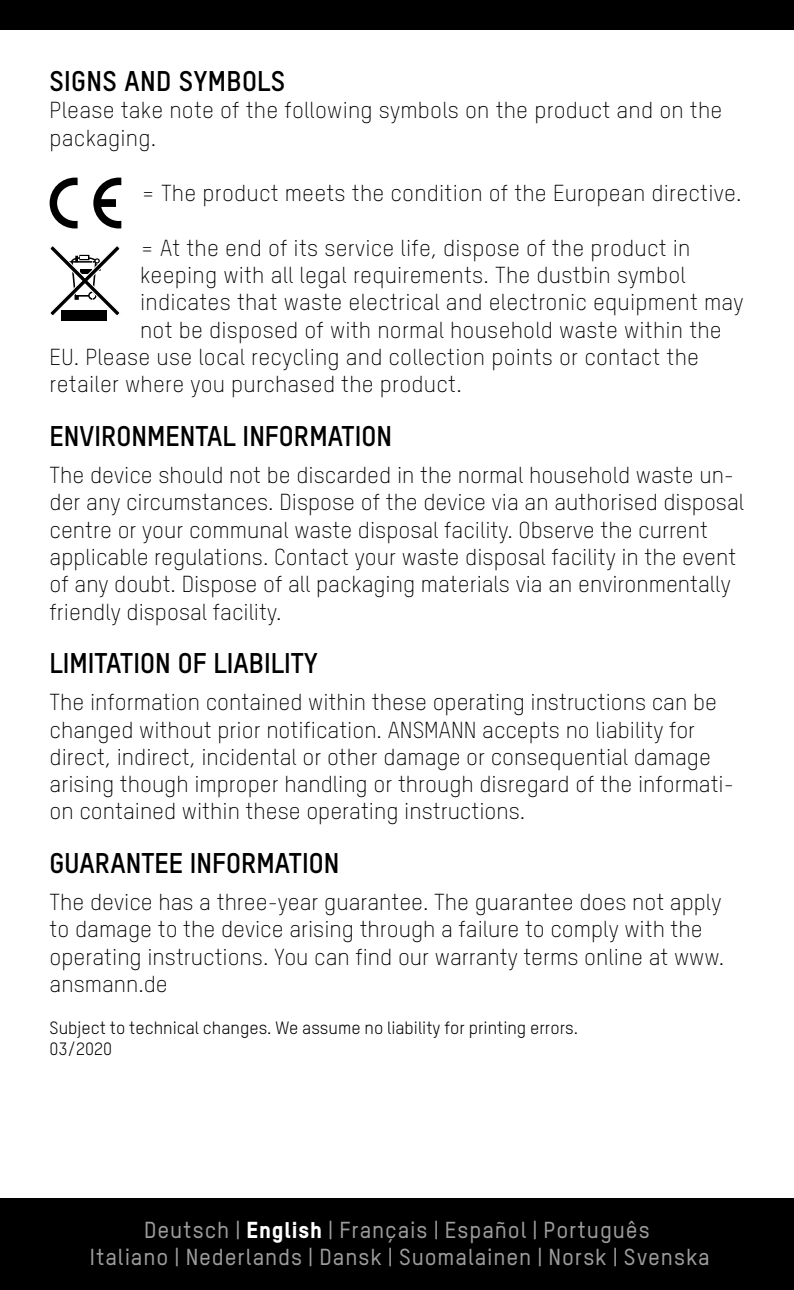
<style>
.page{position:relative;width:794px;height:1290px;background:#fff}
.page>*{position:absolute;margin:0;border:0;box-sizing:border-box;transform-origin:0 0}
.t1{font:700 28px "TSTARPRO";color:#000}
.t2{font:300 22.75px/27.3px "TSTARPRO";color:#000}
.t3{font:500 22.75px/27.3px "TSTARPRO";letter-spacing:.04em;color:#9d9c9c;text-align:center}
.t4{font:17.5px/21px "TSTARPRO";color:#000}
.s1{font-weight:800;color:#fff}
</style>
<div class="page">
<div style="left:0;top:0;width:794px;height:30px;background:#000"></div>
<div style="left:0;top:1198px;width:794px;height:92px;background:#000"></div>
<svg style="left:50px;top:178px;width:28px;height:50px"></svg>
<svg style="left:93px;top:178px;width:28px;height:50px"></svg>
<div style="left:61px;top:310px;width:46px;height:10px;background:#000"></div>
<svg style="left:50px;top:246px;width:70px;height:70px"></svg>
<p class="t1" style="left:50px;top:64px;width:237px">SIGNS AND SYMBOLS</p>
<p class="t2" style="left:50px;top:97px;width:674px">Please take note of the following symbols on the product and on the packaging.</p>
<p class="t2" style="left:141px;top:180px;width:602px">= The product meets the condition of the European directive.</p>
<p class="t2" style="left:140px;top:234px;width:551px">= At the end of its service life, dispose of the product in</p>
<p class="t2" style="left:140px;top:262px;width:547px">keeping with all legal requirements. The dustbin symbol</p>
<p class="t2" style="left:140px;top:289px;width:605px">indicates that waste electrical and electronic equipment may</p>
<p class="t2" style="left:140px;top:316px;width:583px">not be disposed of with normal household waste within the</p>
<p class="t2" style="left:50px;top:344px;width:651px">EU. Please use local recycling and collection points or contact the</p>
<p class="t2" style="left:50px;top:371px;width:414px">retailer where you purchased the product.</p>
<p class="t1" style="left:50px;top:419px;width:344px">ENVIRONMENTAL INFORMATION</p>
<p class="t2" style="left:50px;top:461px;width:696px">The device should not be discarded in the normal household waste un&shy;der any circumstances. Dispose of the device via an authorised disposal centre or your communal waste disposal facility. Observe the current applicable regulations. Contact your waste disposal facility in the event of any doubt. Dispose of all packaging materials via an environmentally friendly disposal facility.</p>
<p class="t1" style="left:50px;top:646px;width:270px">LIMITATION OF LIABILITY</p>
<p class="t2" style="left:50px;top:689px;width:686px">The information contained within these operating instructions can be changed without prior notification. ANSMANN accepts no liability for direct, indirect, incidental or other damage or consequential damage arising though improper handling or through disregard of the informati&shy;on contained within these operating instructions.</p>
<p class="t1" style="left:50px;top:846px;width:291px">GUARANTEE INFORMATION</p>
<p class="t2" style="left:50px;top:889px;width:676px">The device has a three-year guarantee. The guarantee does not apply to damage to the device arising through a failure to comply with the operating instructions. You can find our warranty terms online at www. ansmann.de</p>
<p class="t4" style="left:50px;top:1018px;width:530px">Subject to technical changes. We assume no liability for printing errors.<br>03/2020</p>
<p class="t3" style="left:90px;top:1218px;width:621px">Deutsch | <span class="s1">English</span> | Français | Español | Português<br>Italiano | Nederlands | Dansk | Suomalainen | Norsk | Svenska</p>
</div>
